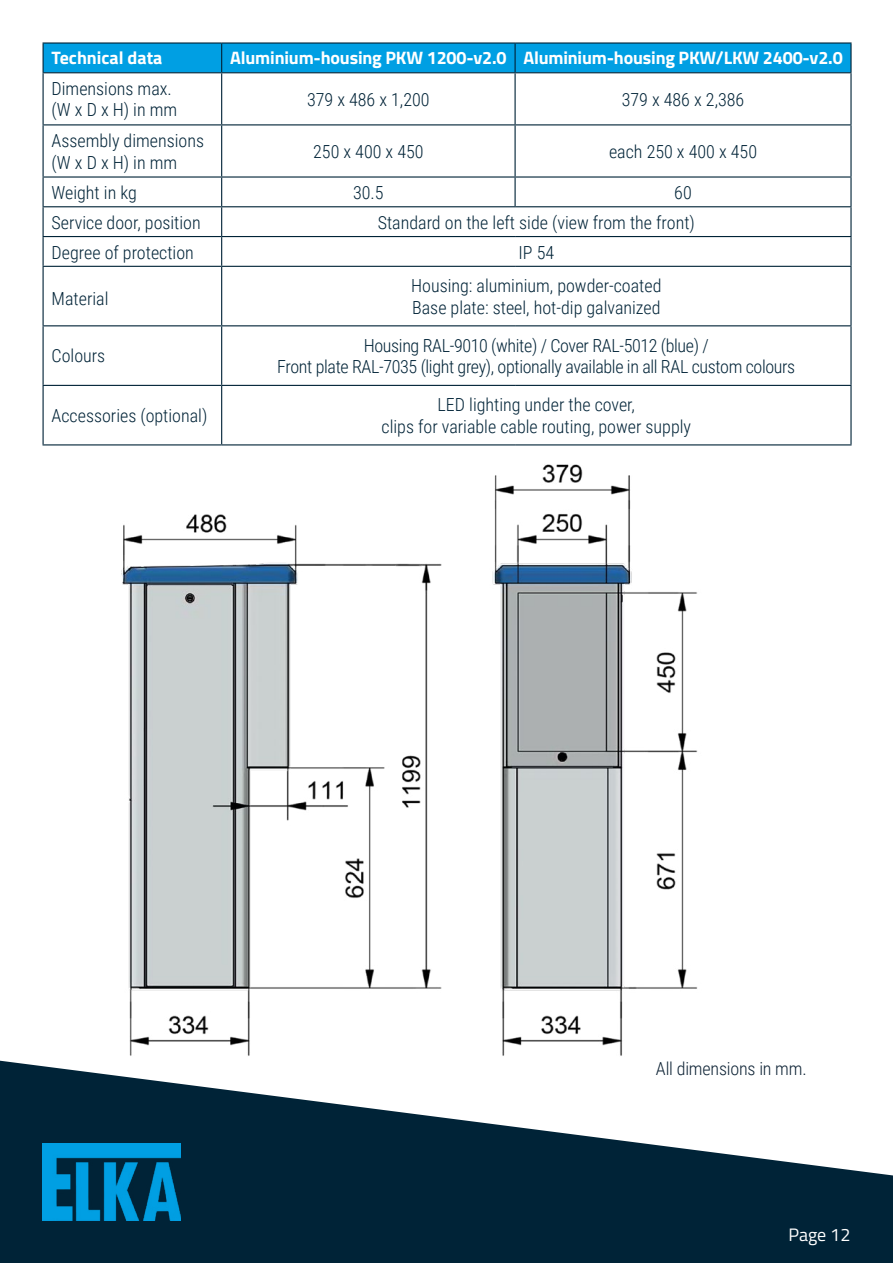
<style>
.page{position:relative;width:893px;height:1263px;background:#fff}
.page>*{position:absolute;margin:0;border:0;box-sizing:border-box;transform-origin:0 0}
.t1{font:300 18px/21.6px "Roboto Condensed";color:#002337}
.t2{font:300 18px/21.6px "Roboto Condensed";letter-spacing:-.02em;color:#002337;text-align:center}
.t3{font:700 18px "Titillium Web";letter-spacing:-.01em;color:#fff}
.t4{font:300 18px "Roboto Condensed";letter-spacing:-.01em;color:#0e2335}
.t5{font:18px "Titillium Web";color:#fff}
</style>
<div class="page">
<svg style="left:0;top:1060px;width:893px;height:203px;fill:#002337"></svg>
<img style="left:43px;top:1143px;width:137px;height:77px">
<svg style="left:44px;top:73px;width:806px;height:371px"></svg>
<hr style="left:43px;top:42px;width:179px;height:2px;background:#002337">
<hr style="left:222px;top:42px;width:293px;height:2px;background:#002337">
<div style="left:43px;top:43px;width:807px;height:29px;background:#009fe3"></div>
<hr style="left:515px;top:42px;width:337px;height:2px;background:#002337">
<hr style="left:514px;top:44px;width:2px;height:28px;background:#002337">
<hr style="left:850px;top:44px;width:2px;height:28px;background:#002337">
<hr style="left:43px;top:72px;width:179px;height:1px;background:#002337">
<hr style="left:43px;top:73px;width:1px;height:51px;background:#002337">
<hr style="left:222px;top:72px;width:293px;height:1px;background:#002337">
<hr style="left:221px;top:73px;width:1px;height:51px;background:#002337">
<hr style="left:515px;top:72px;width:337px;height:1px;background:#002337">
<hr style="left:514px;top:73px;width:2px;height:51px;background:#002337">
<hr style="left:850px;top:73px;width:2px;height:51px;background:#002337">
<hr style="left:43px;top:124px;width:179px;height:1px;background:#002337">
<hr style="left:43px;top:125px;width:1px;height:51px;background:#002337">
<hr style="left:222px;top:124px;width:293px;height:1px;background:#002337">
<hr style="left:221px;top:125px;width:1px;height:51px;background:#002337">
<hr style="left:515px;top:124px;width:337px;height:1px;background:#002337">
<hr style="left:514px;top:125px;width:2px;height:51px;background:#002337">
<hr style="left:850px;top:125px;width:2px;height:51px;background:#002337">
<hr style="left:43px;top:176px;width:179px;height:2px;background:#002337">
<hr style="left:222px;top:176px;width:293px;height:2px;background:#002337">
<hr style="left:515px;top:176px;width:337px;height:2px;background:#002337">
<hr style="left:514px;top:178px;width:2px;height:28px;background:#002337">
<hr style="left:850px;top:178px;width:2px;height:28px;background:#002337">
<hr style="left:43px;top:206px;width:179px;height:1px;background:#002337">
<hr style="left:222px;top:206px;width:293px;height:1px;background:#002337">
<hr style="left:515px;top:206px;width:337px;height:1px;background:#002337">
<hr style="left:850px;top:207px;width:2px;height:29px;background:#002337">
<hr style="left:43px;top:236px;width:179px;height:1px;background:#002337">
<svg style="left:43px;top:178px;width:1px;height:88px"></svg>
<hr style="left:222px;top:236px;width:293px;height:1px;background:#002337">
<svg style="left:221px;top:178px;width:1px;height:88px"></svg>
<hr style="left:515px;top:236px;width:337px;height:1px;background:#002337">
<hr style="left:850px;top:237px;width:2px;height:29px;background:#002337">
<hr style="left:43px;top:266px;width:179px;height:1px;background:#002337">
<hr style="left:43px;top:267px;width:1px;height:58px;background:#002337">
<hr style="left:222px;top:266px;width:293px;height:1px;background:#002337">
<hr style="left:221px;top:267px;width:1px;height:58px;background:#002337">
<hr style="left:515px;top:266px;width:337px;height:1px;background:#002337">
<hr style="left:850px;top:267px;width:2px;height:58px;background:#002337">
<hr style="left:43px;top:325px;width:179px;height:1px;background:#002337">
<hr style="left:43px;top:326px;width:1px;height:59px;background:#002337">
<hr style="left:222px;top:325px;width:293px;height:1px;background:#002337">
<hr style="left:221px;top:326px;width:1px;height:59px;background:#002337">
<hr style="left:515px;top:325px;width:337px;height:1px;background:#002337">
<hr style="left:850px;top:326px;width:2px;height:59px;background:#002337">
<hr style="left:43px;top:385px;width:179px;height:1px;background:#002337">
<hr style="left:43px;top:386px;width:1px;height:58px;background:#002337">
<hr style="left:222px;top:385px;width:293px;height:1px;background:#002337">
<hr style="left:221px;top:386px;width:1px;height:58px;background:#002337">
<hr style="left:515px;top:385px;width:337px;height:1px;background:#002337">
<hr style="left:850px;top:386px;width:2px;height:58px;background:#002337">
<hr style="left:43px;top:444px;width:179px;height:1px;background:#002337">
<hr style="left:222px;top:444px;width:293px;height:1px;background:#002337">
<hr style="left:515px;top:444px;width:337px;height:1px;background:#002337">
<img style="left:120px;top:514px;width:327px;height:548px">
<img style="left:479px;top:464px;width:328px;height:598px">
<p class="t3" style="left:52px;top:44px;width:112px">Technical data</p>
<p class="t3" style="left:230px;top:44px;width:614px">Aluminium-housing PKW 1200-v2.0 Aluminium-housing PKW/LKW 2400-v2.0</p>
<p class="t1" style="left:52px;top:77px;width:127px">Dimensions max. (W x D x H) in mm</p>
<p class="t1" style="left:307px;top:88px;width:124px">379 x 486 x 1,200</p>
<p class="t1" style="left:622px;top:88px;width:124px">379 x 486 x 2,386</p>
<p class="t1" style="left:52px;top:129px;width:154px">Assembly dimensions (W x D x H) in mm</p>
<p class="t1" style="left:313px;top:140px;width:112px">250 x 400 x 450</p>
<p class="t1" style="left:609px;top:140px;width:150px">each 250 x 400 x 450</p>
<p class="t1" style="left:52px;top:181px;width:87px">Weight in kg</p>
<p class="t1" style="left:353px;top:181px;width:32px">30.5</p>
<p class="t1" style="left:674px;top:181px;width:19px">60</p>
<p class="t1" style="left:52px;top:211px;width:151px">Service door, position</p>
<p class="t1" style="left:378px;top:211px;width:319px">Standard on the left side (view from the front)</p>
<p class="t1" style="left:52px;top:241px;width:144px">Degree of protection</p>
<p class="t1" style="left:519px;top:241px;width:37px">IP 54</p>
<p class="t1" style="left:52px;top:287px;width:58px">Material</p>
<p class="t1" style="left:411px;top:274px;width:252px">Housing: aluminium, powder-coated<br>Base plate: steel, hot-dip galvanized</p>
<p class="t1" style="left:52px;top:344px;width:55px">Colours</p>
<p class="t2" style="left:277px;top:334px;width:519px">Housing RAL-9010 (white) / Cover RAL-5012 (blue) /<br>Front plate RAL-7035 (light grey), optionally available in all RAL custom colours</p>
<p class="t1" style="left:52px;top:404px;width:157px">Accessories (optional)</p>
<p class="t1" style="left:382px;top:393px;width:311px;text-align:center">LED lighting under the cover,<br>clips for variable cable routing, power supply</p>
<p class="t4" style="left:656px;top:1056px;width:152px">All dimensions in mm.</p>
<p class="t5" style="left:788px;top:1221px;width:64px">Page 12</p>
</div>
